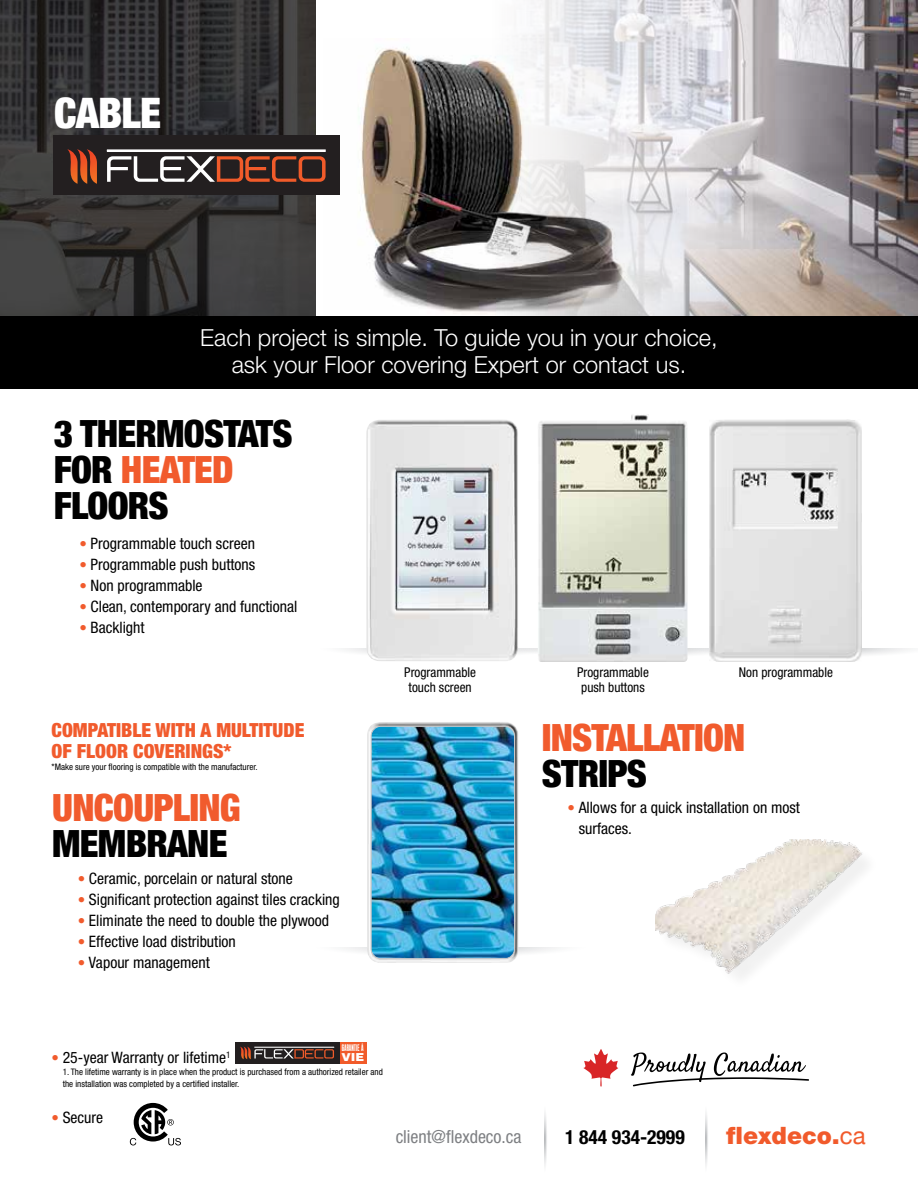
<style>
.page{position:relative;width:918px;height:1188px;background:#fff}
.page>*{position:absolute;margin:0;border:0;box-sizing:border-box;transform-origin:0 0}
.t1{font:900 condensed 42px "Helvetica Neue";letter-spacing:-.02em;color:#fff}
.t2{font:900 condensed 37.5px/36px "Helvetica Neue";letter-spacing:-.02em;color:#000}
.t3{font:900 condensed 37.5px "Helvetica Neue";letter-spacing:-.02em;color:#f15b2d}
.t4{font:900 24px "Helvetica Neue LT Std";color:#f15a2b}
.t5{font:300 23.55px/27px "Helvetica Neue LT Std";color:#fff;text-align:center}
.t6{font:900 condensed 19.5px/21px "Helvetica Neue LT Std";color:#f15b2d}
.t7{font:700 condensed 19.5px "Helvetica Neue LT Std";color:#000}
.t8{font:condensed 18px "Helvetica Neue LT Std";color:#7e8083}
.t9{font:condensed 15.75px/21px "Helvetica Neue LT Std";color:#000}
.t10{font:condensed 13.5px/15px "Helvetica Neue LT Std";color:#000;text-align:center}
.t11{font:900 11.25px "Archivo";color:#fff;scale:1.07 1}
.t12{font:condensed 9px/12px "Helvetica Neue LT Std";color:#000}
.t13{font:9px "Castle Press No 2";color:#fff}
.s1{color:#f15b2d}
.s2{font-weight:700;font-size:15px;color:#f15b2d}
.s3{font-family:"Helvetica Neue";font-weight:400}
</style>
<div class="page">
<svg style="left:346px;top:948px;width:209px;height:6px"></svg>
<svg style="left:0;top:0;width:316px;height:316px;background:#363535"></svg>
<svg style="left:316px;top:0;width:602px;height:316px;background:#bdb9bb"></svg>
<img style="left:324px;top:39px;width:328px;height:277px">
<svg style="left:706px;top:1113px;width:2px;height:52px"></svg>
<svg style="left:545px;top:1113px;width:2px;height:52px"></svg>
<div style="left:0;top:316px;width:918px;height:73px;background:#000"></div>
<svg style="left:347px;top:649px;width:561px;height:7px"></svg>
<img style="left:366px;top:420px;width:152px;height:241px">
<img style="left:367px;top:722px;width:151px;height:241px">
<img style="left:371px;top:726px;width:143px;height:233px">
<div style="left:371px;top:726px;width:144px;height:233px;border:1px solid #c7c8ca;border-radius:10px"></div>
<div style="left:235px;top:1042px;width:104px;height:21px;background:#231f20"></div>
<div style="left:340px;top:1042px;width:26px;height:21px;background:#f15b2a"></div>
<svg style="left:240px;top:1047px;width:94px;height:12px"></svg>
<hr style="left:254px;top:1047px;width:80px;height:1px;background:#fff">
<div style="left:54px;top:136px;width:286px;height:59px;background:#231f20"></div>
<svg style="left:107px;top:156px;width:219px;height:26px"></svg>
<svg style="left:67px;top:149px;width:30px;height:35px"></svg>
<hr style="left:107px;top:149px;width:219px;height:3px;background:#fff">
<svg style="left:130px;top:1103px;width:51px;height:42px"></svg>
<img style="left:655px;top:839px;width:212px;height:138px">
<img style="left:710px;top:420px;width:152px;height:242px">
<img style="left:538px;top:414px;width:150px;height:248px">
<svg style="left:583px;top:1049px;width:35px;height:38px"></svg>
<svg style="left:631px;top:1053px;width:178px;height:34px"></svg>
<h1 class="t1" style="left:54px;top:78px;width:109px">CABLE</h1>
<h3 class="t5" style="left:200px;top:324px;width:519px">Each project is simple. To guide you in your choice, ask your Floor covering Expert or contact us.</h3>
<h2 class="t2" style="left:54px;top:413px;width:240px">3 THERMOSTATS<br>FOR <span class="s1">HEATED<br></span>FLOORS</h2>
<p class="t9" style="left:80px;top:533px;width:177px"><span class="s2">•</span> Programmable touch screen</p>
<p class="t9" style="left:80px;top:554px;width:177px"><span class="s2">•</span> Programmable push buttons</p>
<p class="t9" style="left:80px;top:575px;width:125px"><span class="s2">•</span> Non programmable</p>
<p class="t9" style="left:80px;top:596px;width:219px"><span class="s2">•</span> Clean, contemporary and functional</p>
<p class="t9" style="left:80px;top:617px;width:67px"><span class="s2">•</span> Backlight</p>
<p class="t6" style="left:52px;top:720px;width:254px">COMPATIBLE WITH A MULTITUDE<br>OF FLOOR COVERINGS*</p>
<p class="t12" style="left:52px;top:761px;width:207px">*Make sure your flooring is compatible with the manufacturer.</p>
<h2 class="t3" style="left:52px;top:777px;width:190px">UNCOUPLING</h2>
<h2 class="t2" style="left:52px;top:824px;width:177px">MEMBRANE</h2>
<p class="t9" style="left:78px;top:868px;width:216px"><span class="s2">•</span> Ceramic, porcelain or natural stone</p>
<p class="t9" style="left:78px;top:889px;width:263px"><span class="s2">•</span> Significant protection against tiles cracking</p>
<p class="t9" style="left:78px;top:910px;width:253px"><span class="s2">•</span> Eliminate the need to double the plywood</p>
<p class="t9" style="left:78px;top:931px;width:160px"><span class="s2">•</span> Effective load distribution</p>
<p class="t9" style="left:78px;top:952px;width:134px"><span class="s2">•</span> Vapour management</p>
<p class="t10" style="left:404px;top:665px;width:73px">Programmable touch screen</p>
<p class="t10" style="left:577px;top:665px;width:73px">Programmable push buttons</p>
<p class="t10" style="left:739px;top:665px;width:96px">Non programmable</p>
<h2 class="t3" style="left:542px;top:706px;width:205px">INSTALLATION</h2>
<h2 class="t2" style="left:542px;top:753px;width:107px">STRIPS</h2>
<p class="t9" style="left:579px;top:797px;width:223px;text-indent:-11px"><span class="s2">•</span> Allows for a quick installation on most surfaces.</p>
<p class="t13" style="left:342px;top:1043px;width:24px">GARANTIE À</p>
<p class="t11" style="left:342px;top:1050px;width:23px">VIE</p>
<p class="t9" style="left:52px;top:1047px;width:180px"><span class="s2">•</span> 25-year Warranty or lifetime<sup>1</sup></p>
<p class="t12" style="left:63px;top:1066px;width:322px">1. The lifetime warranty is in place when the product is purchased from a authorized retailer and the installation was completed by a certified installer.</p>
<p class="t9" style="left:52px;top:1107px;width:53px"><span class="s2">•</span> Secure</p>
<p class="t8" style="left:396px;top:1126px;width:127px">client@flexdeco.ca</p>
<p class="t7" style="left:565px;top:1125px;width:121px">1 844 934-2999</p>
<h3 class="t4" style="left:726px;top:1121px;width:141px">flexdeco.<span class="s3">ca</span></h3>
</div>
